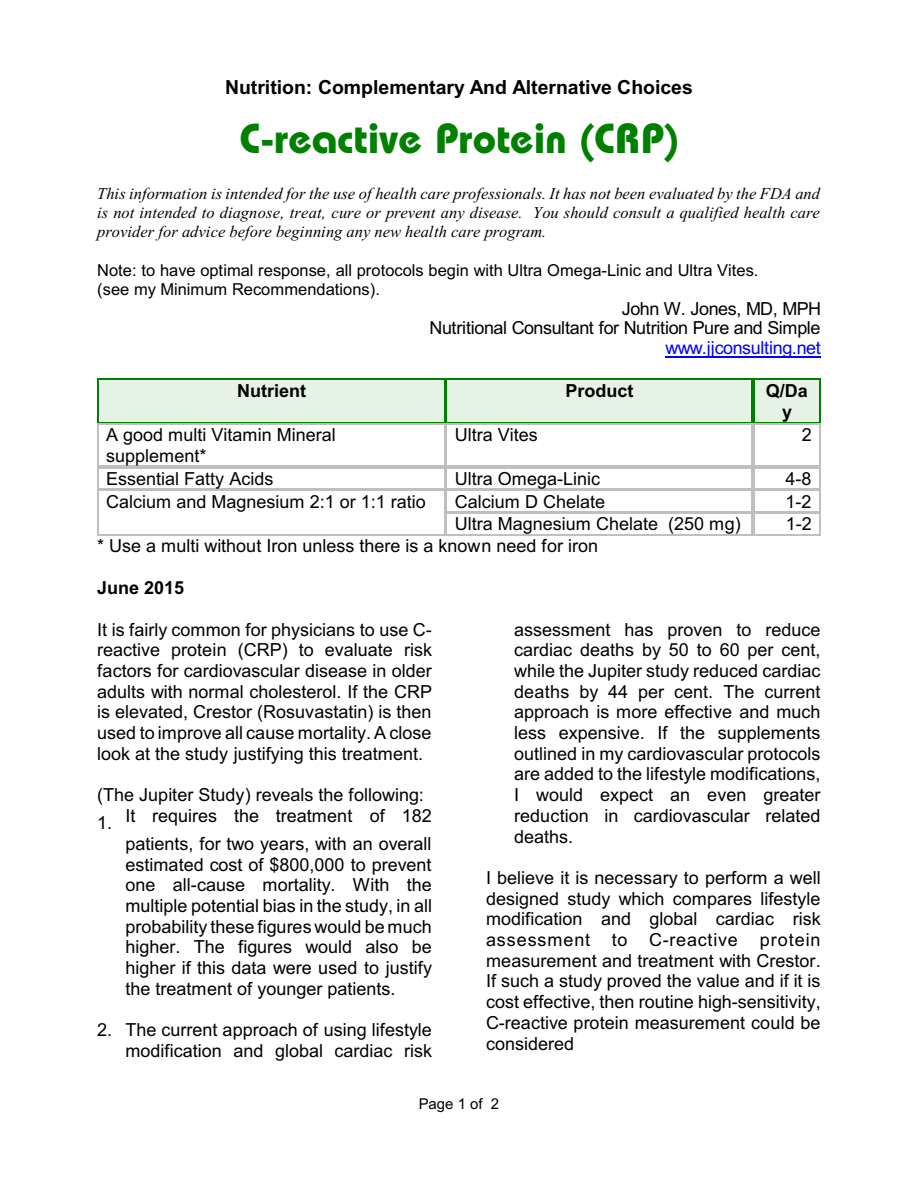
<style>
.page{position:relative;width:918px;height:1188px;background:#fff}
.page>*{position:absolute;margin:0;border:0;box-sizing:border-box;transform-origin:0 0}
.t1{font:800 42px "Bordeaux";color:#008000}
.t2{font:700 19.5px "Arial";color:#000}
.t3{font:18px/20.7px "Arial";color:#000;text-align:justify}
.t4{font:18px/19.8px "Arial";letter-spacing:-.025em;color:#000;text-align:right}
.t5{font:700 18px/21.3px "Arial";color:#000;text-align:center}
.t6{font:18px "Arial";letter-spacing:-.025em;color:#00f}
.t7{font:italic 16.5px/19.5px "Times New Roman";color:#000;text-align:justify}
.t8{font:16.5px/19px "Arial";color:#000}
.t9{font:15px "Arial";color:#000}
</style>
<div class="page">
<div style="left:97px;top:379px;width:349px;height:44px;background:#e6f2e6"></div>
<hr style="left:97px;top:379px;width:1px;height:44px;background:#008000">
<hr style="left:444px;top:379px;width:2px;height:44px;background:#008000">
<hr style="left:97px;top:379px;width:349px;height:1px;background:#008000">
<hr style="left:97px;top:422px;width:349px;height:1px;background:#008000">
<div style="left:446px;top:379px;width:307px;height:44px;background:#e6f2e6"></div>
<hr style="left:446px;top:379px;width:1px;height:44px;background:#008000">
<hr style="left:752px;top:379px;width:1px;height:44px;background:#008000">
<hr style="left:446px;top:379px;width:307px;height:1px;background:#008000">
<hr style="left:446px;top:422px;width:307px;height:1px;background:#008000">
<div style="left:753px;top:379px;width:68px;height:44px;background:#e6f2e6"></div>
<hr style="left:753px;top:379px;width:1px;height:44px;background:#008000">
<hr style="left:819px;top:379px;width:2px;height:44px;background:#008000">
<hr style="left:753px;top:379px;width:68px;height:1px;background:#008000">
<hr style="left:753px;top:422px;width:68px;height:1px;background:#008000">
<hr style="left:97px;top:423px;width:1px;height:44px;background:#bfbfbf">
<hr style="left:444px;top:423px;width:2px;height:44px;background:#bfbfbf">
<hr style="left:97px;top:423px;width:349px;height:2px;background:#bfbfbf">
<hr style="left:97px;top:465px;width:349px;height:2px;background:#bfbfbf">
<hr style="left:446px;top:423px;width:1px;height:44px;background:#bfbfbf">
<hr style="left:752px;top:423px;width:1px;height:44px;background:#bfbfbf">
<hr style="left:446px;top:423px;width:307px;height:2px;background:#bfbfbf">
<hr style="left:446px;top:465px;width:307px;height:2px;background:#bfbfbf">
<hr style="left:753px;top:423px;width:1px;height:44px;background:#bfbfbf">
<hr style="left:819px;top:423px;width:2px;height:44px;background:#bfbfbf">
<hr style="left:753px;top:423px;width:68px;height:2px;background:#bfbfbf">
<hr style="left:753px;top:465px;width:68px;height:2px;background:#bfbfbf">
<hr style="left:444px;top:467px;width:2px;height:23px;background:#bfbfbf">
<hr style="left:97px;top:467px;width:349px;height:1px;background:#bfbfbf">
<hr style="left:97px;top:488px;width:349px;height:2px;background:#bfbfbf">
<hr style="left:446px;top:467px;width:307px;height:1px;background:#bfbfbf">
<hr style="left:446px;top:488px;width:307px;height:2px;background:#bfbfbf">
<hr style="left:819px;top:467px;width:2px;height:23px;background:#bfbfbf">
<hr style="left:753px;top:467px;width:68px;height:1px;background:#bfbfbf">
<hr style="left:753px;top:488px;width:68px;height:2px;background:#bfbfbf">
<hr style="left:444px;top:490px;width:2px;height:22px;background:#bfbfbf">
<hr style="left:97px;top:490px;width:349px;height:1px;background:#bfbfbf">
<hr style="left:446px;top:490px;width:307px;height:1px;background:#bfbfbf">
<hr style="left:446px;top:511px;width:307px;height:1px;background:#bfbfbf">
<hr style="left:819px;top:490px;width:2px;height:22px;background:#bfbfbf">
<hr style="left:753px;top:490px;width:68px;height:1px;background:#bfbfbf">
<hr style="left:753px;top:511px;width:68px;height:1px;background:#bfbfbf">
<svg style="left:97px;top:468px;width:1px;height:66px"></svg>
<hr style="left:444px;top:513px;width:2px;height:22px;background:#bfbfbf">
<hr style="left:97px;top:534px;width:349px;height:1px;background:#bfbfbf">
<svg style="left:446px;top:468px;width:1px;height:66px"></svg>
<hr style="left:446px;top:513px;width:307px;height:1px;background:#bfbfbf">
<hr style="left:446px;top:534px;width:307px;height:1px;background:#bfbfbf">
<svg style="left:752px;top:468px;width:2px;height:66px"></svg>
<hr style="left:819px;top:513px;width:2px;height:22px;background:#bfbfbf">
<hr style="left:753px;top:513px;width:68px;height:1px;background:#bfbfbf">
<hr style="left:753px;top:534px;width:68px;height:1px;background:#bfbfbf">
<hr style="left:666px;top:357px;width:155px;height:1px;background:#00f">
<p class="t2" style="left:225px;top:80px;width:469px">Nutrition: Complementary And Alternative Choices</p>
<h1 class="t1" style="left:239px;top:119px;width:440px">C-reactive Protein (CRP)</h1>
<p class="t7" style="left:97px;top:185px;width:724px">This information is intended for the use of health care professionals. It has not been evaluated by the FDA and is not intended to diagnose, treat, cure or prevent any disease. You should consult a qualified health care provider for advice before beginning any new health care program.</p>
<p class="t8" style="left:97px;top:262px;width:663px">Note: to have optimal response, all protocols begin with Ultra Omega-Linic and Ultra Vites. (see my Minimum Recommendations).</p>
<p class="t4" style="left:430px;top:300px;width:393px">John W. Jones, MD, MPH<br>Nutritional Consultant for Nutrition Pure and Simple</p>
<p class="t6" style="left:666px;top:341px;width:157px">www.jjconsulting.net</p>
<p class="t5" style="left:237px;top:382px;width:70px">Nutrient</p>
<p class="t5" style="left:565px;top:382px;width:70px">Product</p>
<p class="t5" style="left:766px;top:382px;width:44px">Q/Da y</p>
<p class="t3" style="left:106px;top:426px;width:231px">A good multi Vitamin Mineral supplement*</p>
<p class="t3" style="left:455px;top:426px;width:85px">Ultra Vites</p>
<p class="t3" style="left:802px;top:426px;width:12px">2</p>
<p class="t3" style="left:106px;top:470px;width:169px">Essential Fatty Acids</p>
<p class="t3" style="left:455px;top:470px;width:147px">Ultra Omega-Linic</p>
<p class="t3" style="left:786px;top:470px;width:28px">4-8</p>
<p class="t3" style="left:106px;top:493px;width:321px">Calcium and Magnesium 2:1 or 1:1 ratio</p>
<p class="t3" style="left:455px;top:493px;width:152px">Calcium D Chelate</p>
<p class="t3" style="left:786px;top:493px;width:28px">1-2</p>
<p class="t3" style="left:455px;top:515px;width:287px">Ultra Magnesium Chelate (250 mg)</p>
<p class="t3" style="left:786px;top:515px;width:28px">1-2</p>
<p class="t3" style="left:97px;top:537px;width:502px">* Use a multi without Iron unless there is a known need for iron</p>
<p class="t5" style="left:97px;top:579px;width:89px">June 2015</p>
<p class="t3" style="left:97px;top:621px;width:336px">It is fairly common for physicians to use C&shy;reactive protein (CRP) to evaluate risk factors for cardiovascular disease in older adults with normal cholesterol. If the CRP is elevated, Crestor (Rosuvastatin) is then used to improve all cause mortality. A close look at the study justifying this treatment.</p>
<p class="t3" style="left:97px;top:786px;width:328px">(The Jupiter Study) reveals the following:</p>
<p class="t3" style="left:97px;top:803px;width:336px;line-height:28px;text-align:right">1. It requires the treatment of 182 patients, for two years, with an overall</p>
<p class="t3" style="left:125px;top:856px;width:308px">estimated cost of $800,000 to prevent one all-cause mortality. With the multiple potential bias in the study, in all probability these figures would be much higher. The figures would also be higher if this data were used to justify the treatment of younger patients.</p>
<p class="t3" style="left:97px;top:1021px;width:336px;text-align:right">2. The current approach of using lifestyle modification and global cardiac risk</p>
<p class="t3" style="left:514px;top:621px;width:308px">assessment has proven to reduce cardiac deaths by 50 to 60 per cent, while the Jupiter study reduced cardiac deaths by 44 per cent. The current approach is more effective and much less expensive. If the supplements outlined in my cardiovascular protocols are added to the lifestyle modifications, I would expect an even greater reduction in cardiovascular related deaths.</p>
<p class="t3" style="left:486px;top:869px;width:336px">I believe it is necessary to perform a well designed study which compares lifestyle modification and global cardiac risk assessment to C-reactive protein measurement and treatment with Crestor.<br>If such a study proved the value and if it is cost effective, then routine high-sensitivity, C-reactive protein measurement could be considered</p>
<p class="t9" style="left:419px;top:1098px;width:82px">Page 1 of 2</p>
</div>
